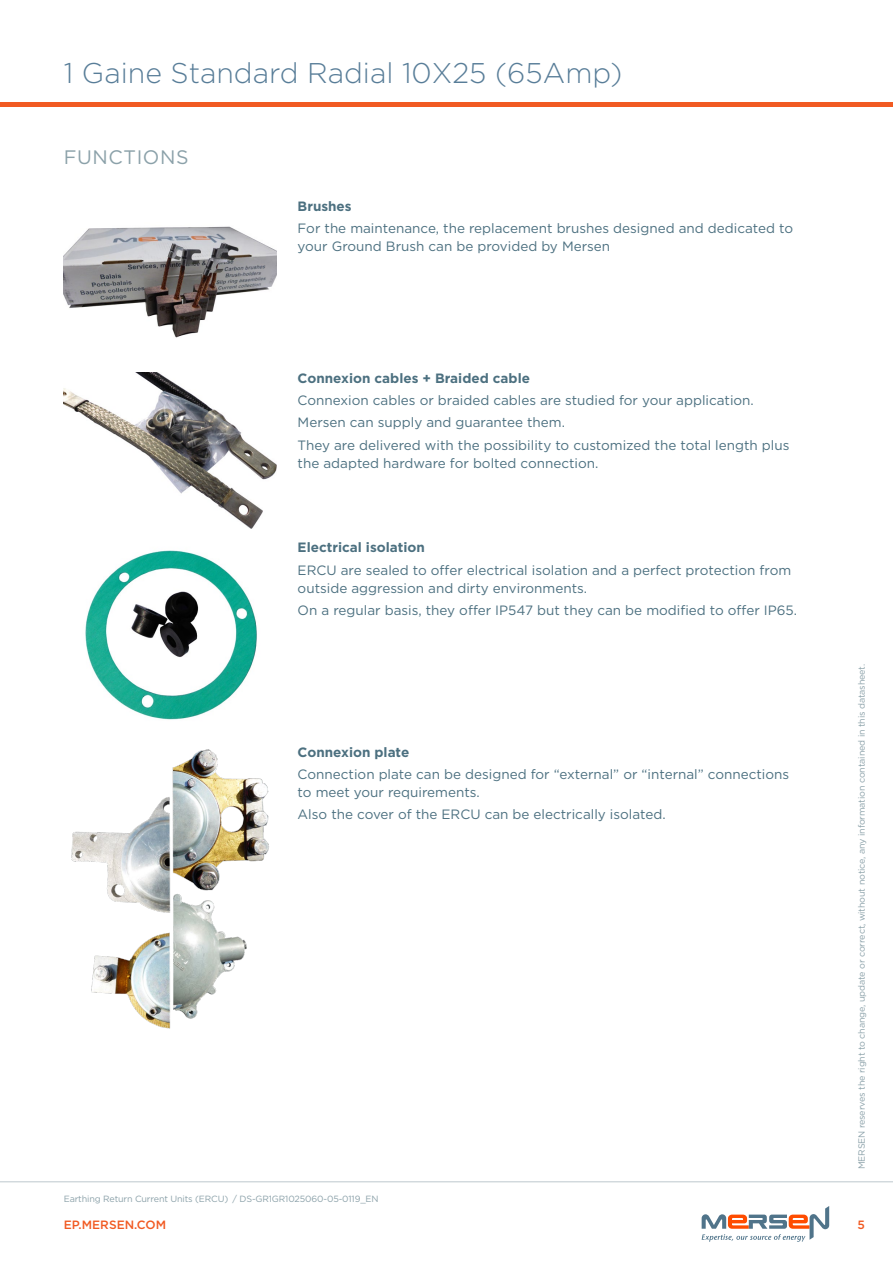
<style>
.page{position:relative;width:893px;height:1263px;background:#fff}
.page>*{position:absolute;margin:0;border:0;box-sizing:border-box;transform-origin:0 0}
.t1{font:300 28.5px "Gotham";color:#587d98}
.t2{font:19.5px "Gotham";letter-spacing:.03em;color:#8ba1a9}
.t3{font:13.5px/18px "Gotham";color:#4c7080}
.t4{font:700 13.5px "Gotham";color:#4c7080}
.t5{font:500 12px "Gotham";color:#f15a22}
.t6{font:9px "Gotham";letter-spacing:-.015em;color:#8ba1a9}
</style>
<div class="page">
<hr style="left:0;top:102px;width:893px;height:4px;background:#f15a22">
<hr style="left:0;top:1181px;width:893px;height:1px;background:#bec8cd">
<svg style="left:702px;top:1206px;width:127px;height:36px"></svg>
<img style="left:64px;top:226px;width:212px;height:112px">
<img style="left:64px;top:372px;width:212px;height:157px">
<img style="left:85px;top:550px;width:172px;height:170px">
<img style="left:71px;top:749px;width:198px;height:280px">
<h1 class="t1" style="left:64px;top:55px;width:560px">1 Gaine Standard Radial 10X25 (65Amp)</h1>
<h2 class="t2" style="left:64px;top:145px;width:126px">FUNCTIONS</h2>
<p class="t4" style="left:298px;top:197px;width:56px">Brushes</p>
<p class="t3" style="left:298px;top:219px;width:497px">For the maintenance, the replacement brushes designed and dedicated to your Ground Brush can be provided by Mersen</p>
<p class="t4" style="left:298px;top:369px;width:234px">Connexion cables + Braided cable</p>
<p class="t3" style="left:298px;top:389px;width:493px;line-height:22.2px">Connexion cables or braided cables are studied for your application.<br>Mersen can supply and guarantee them.<br>They are delivered with the possibility to customized the total length plus</p>
<p class="t3" style="left:298px;top:453px;width:302px">the adapted hardware for bolted connection.</p>
<p class="t4" style="left:298px;top:539px;width:129px">Electrical isolation</p>
<p class="t3" style="left:298px;top:561px;width:495px">ERCU are sealed to offer electrical isolation and a perfect protection from outside aggression and dirty environments.</p>
<p class="t3" style="left:298px;top:601px;width:501px">On a regular basis, they offer IP547 but they can be modified to offer IP65.</p>
<p class="t4" style="left:298px;top:743px;width:113px">Connexion plate</p>
<p class="t3" style="left:298px;top:765px;width:493px">Connection plate can be designed for “external” or “internal” connections to meet your requirements.</p>
<p class="t3" style="left:298px;top:805px;width:370px">Also the cover of the ERCU can be electrically isolated.</p>
<p class="t6" style="left:856px;top:1169px;width:507px;rotate:-90deg">MERSEN reserves the right to change, update or correct, without notice, any information contained in this datasheet.</p>
<p class="t6" style="left:64px;top:1193px;width:316px">Earthing Return Current Units (ERCU) / DS-GR1GR1025060-05-0119_EN</p>
<p class="t5" style="left:64px;top:1217px;width:104px">EP.MERSEN.COM</p>
<p class="t5" style="left:857px;top:1217px;width:9px">5</p>
</div>
